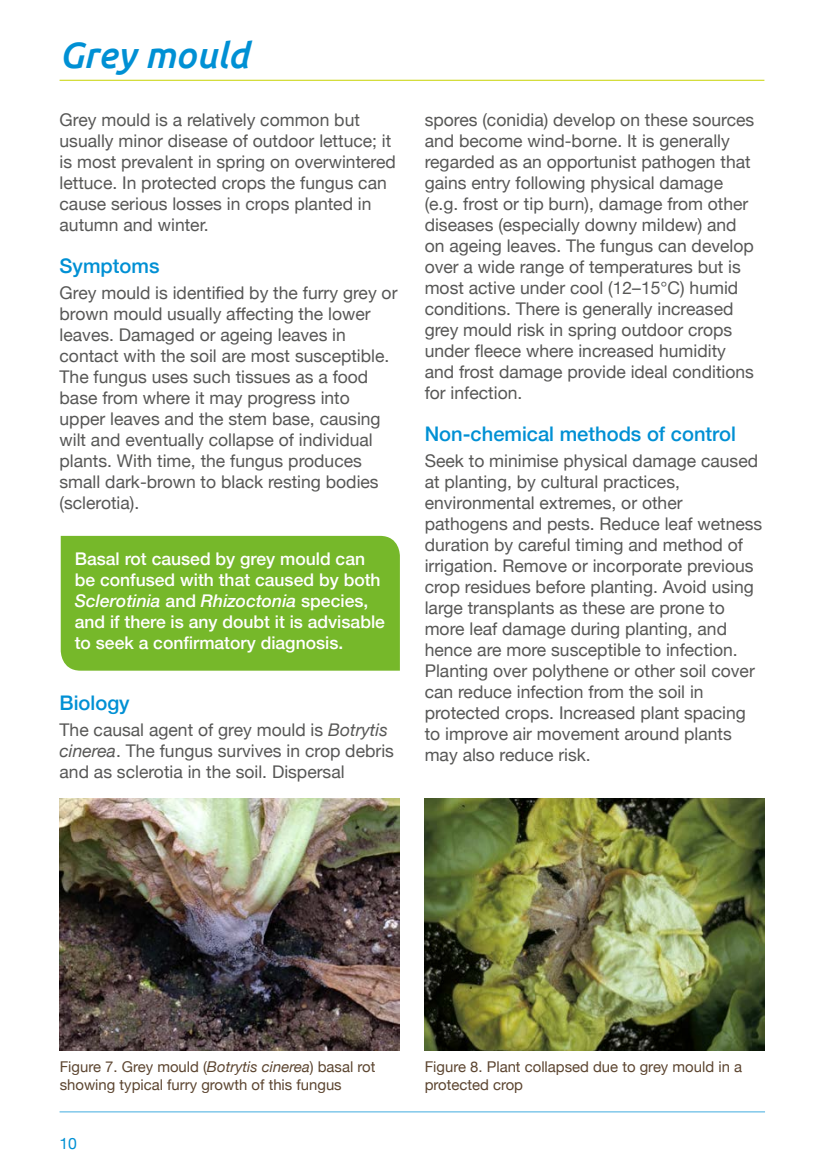
<style>
.page{position:relative;width:824px;height:1171px;background:#fff}
.page>*{position:absolute;margin:0;border:0;box-sizing:border-box;transform-origin:0 0}
.SUB_TITLE{font:italic 500 36.75px "Ubuntu";color:#0090d4}
.BLUE_SUB_HEADING_1{font:500 20.12px "Helvetica Neue";color:#0090d4}
.MAIN_BODY{font:500 20.12px "Helvetica Neue";color:#0090d4}
.MAIN_BODY-2{font:17.5px/21px "Helvetica Neue";color:#575756}
.WHITE_PULLOUTS_MED{font:500 17.5px/21px "Helvetica Neue";color:#fff}
.t1{font:15.75px "Helvetica Neue";color:#0090d4}
.MAIN_CAPTION{font:14.88px/17.8px "Helvetica Neue";color:#5c4530}
.s1{font-style:italic}
</style>
<div class="page">
<hr style="left:60px;top:1111px;width:705px;height:1px;background:#0090d4">
<hr style="left:60px;top:80px;width:704px;height:1px;background:#c8d300">
<img style="left:425px;top:799px;width:339px;height:251px">
<img style="left:59px;top:799px;width:340px;height:251px">
<div style="left:61px;top:536px;width:339px;height:135px;background:#76b82a"></div>
<p class="SUB_TITLE" style="left:60px;top:33px;width:191px">Grey mould</p>
<p class="MAIN_BODY-2" style="left:60px;top:110px;width:338px">Grey mould is a relatively common but usually minor disease of outdoor lettuce; it is most prevalent in spring on overwintered lettuce. In protected crops the fungus can cause serious losses in crops planted in autumn and winter.</p>
<p class="BLUE_SUB_HEADING_1" style="left:60px;top:249px;width:101px">Symptoms</p>
<p class="MAIN_BODY-2" style="left:60px;top:283px;width:339px">Grey mould is identified by the furry grey or brown mould usually affecting the lower leaves. Damaged or ageing leaves in contact with the soil are most susceptible.<br>The fungus uses such tissues as a food base from where it may progress into upper leaves and the stem base, causing wilt and eventually collapse of individual plants. With time, the fungus produces small dark-brown to black resting bodies (sclerotia).</p>
<p class="WHITE_PULLOUTS_MED" style="left:75px;top:547px;width:312px">Basal rot caused by grey mould can be confused with that caused by both <span class="s1">Sclerotinia</span> and <span class="s1">Rhizoctonia</span> species, and if there is any doubt it is advisable to seek a confirmatory diagnosis.</p>
<p class="MAIN_BODY" style="left:60px;top:686px;width:72px">Biology</p>
<p class="MAIN_BODY-2" style="left:60px;top:720px;width:336px">The causal agent of grey mould is <span class="s1">Botrytis cinerea</span>. The fungus survives in crop debris and as sclerotia in the soil. Dispersal</p>
<p class="MAIN_BODY-2" style="left:424px;top:110px;width:331px">spores (conidia) develop on these sources and become wind-borne. It is generally regarded as an opportunist pathogen that gains entry following physical damage (e.g. frost or tip burn), damage from other diseases (especially downy mildew) and on ageing leaves. The fungus can develop over a wide range of temperatures but is most active under cool (12–15°C) humid conditions. There is generally increased grey mould risk in spring outdoor crops under fleece where increased humidity and frost damage provide ideal conditions for infection.</p>
<p class="BLUE_SUB_HEADING_1" style="left:424px;top:417px;width:312px">Non-chemical methods of control</p>
<p class="MAIN_BODY-2" style="left:424px;top:451px;width:339px">Seek to minimise physical damage caused at planting, by cultural practices, environmental extremes, or other pathogens and pests. Reduce leaf wetness duration by careful timing and method of irrigation. Remove or incorporate previous crop residues before planting. Avoid using large transplants as these are prone to more leaf damage during planting, and hence are more susceptible to infection.<br>Planting over polythene or other soil cover can reduce infection from the soil in protected crops. Increased plant spacing to improve air movement around plants may also reduce risk.</p>
<p class="MAIN_CAPTION" style="left:60px;top:1059px;width:317px">Figure 7. Grey mould (<span class="s1">Botrytis cinerea</span>) basal rot showing typical furry growth of this fungus</p>
<p class="t1" style="left:60px;top:1131px;width:19px">10</p>
<p class="MAIN_CAPTION" style="left:424px;top:1059px;width:319px">Figure 8. Plant collapsed due to grey mould in a protected crop</p>
</div>
